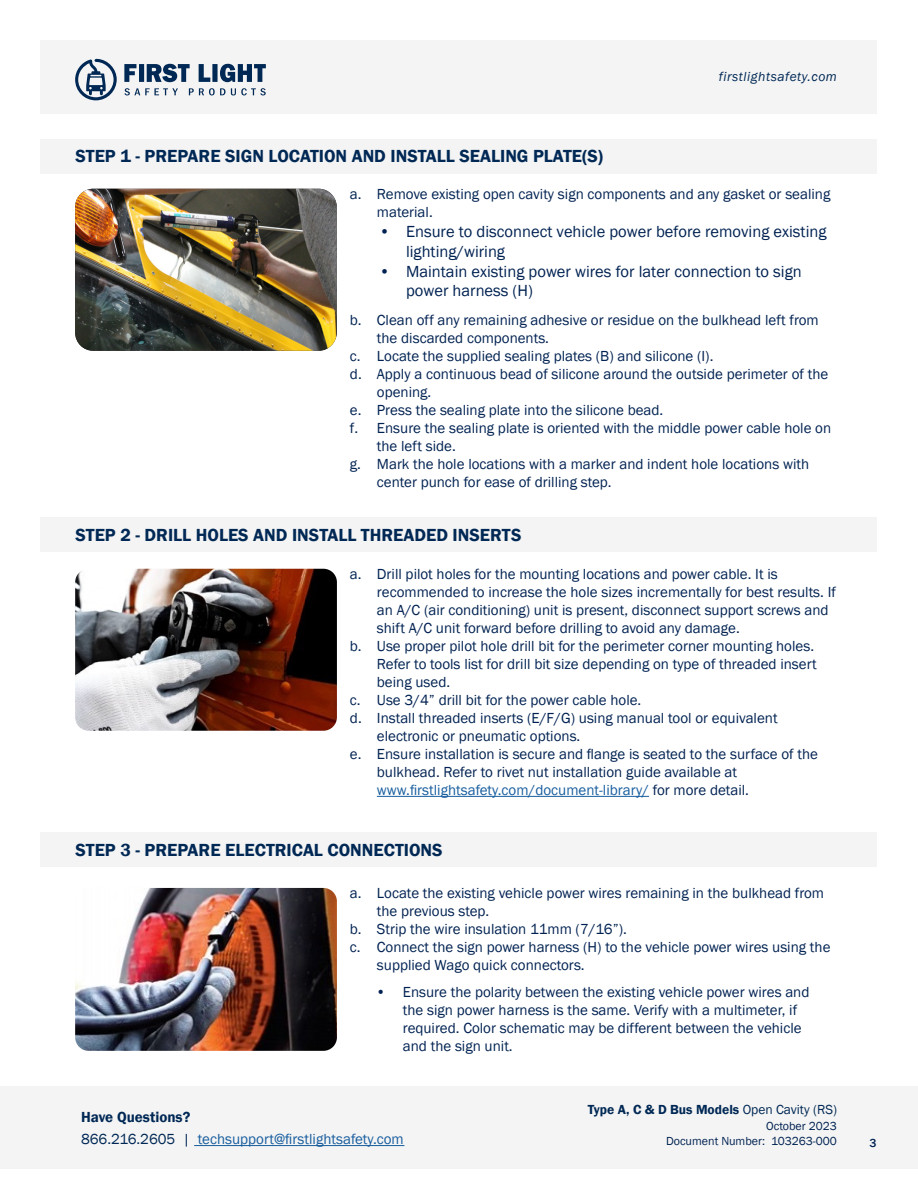
<style>
.page{position:relative;width:918px;height:1188px;background:#fff}
.page>*{position:absolute;margin:0;border:0;box-sizing:border-box;transform-origin:0 0}
.t1{font:600 18px "Franklin Gothic";color:#002855}
.t2{font:16.5px/19.8px "Franklin Gothic";color:#002252}
.t3{font:15px/18px "Franklin Gothic";color:#002252}
.t4{font:15px "Franklin Gothic";color:#175d9e}
.t5{font:600 15px "Franklin Gothic";color:#002855}
.t6{font:600 13.5px "Franklin Gothic";color:#002855}
.t7{font:italic 13.5px "Franklin Gothic";letter-spacing:.04em;color:#002855}
.t8{font:12px "Franklin Gothic";color:#002252}
.t9{font:500 12px "Franklin Gothic";color:#002252}
.s1{color:#175d9e}
.s2{color:#002855}
.s3{font-weight:400}
</style>
<div class="page">
<div style="left:40px;top:40px;width:838px;height:74px;background:#f4f4f4"></div>
<svg style="left:199px;top:64px;width:67px;height:18px"></svg>
<svg style="left:124px;top:88px;width:54px;height:7px"></svg>
<svg style="left:189px;top:88px;width:77px;height:7px"></svg>
<svg style="left:124px;top:64px;width:66px;height:18px"></svg>
<svg style="left:75px;top:59px;width:42px;height:41px"></svg>
<div style="left:1px;top:1086px;width:917px;height:82px;background:#f4f4f4"></div>
<hr style="left:194px;top:1145px;width:210px;height:1px;background:#175d9e">
<img style="left:75px;top:888px;width:262px;height:163px">
<div style="left:40px;top:832px;width:838px;height:35px;background:#f4f4f4"></div>
<hr style="left:377px;top:796px;width:272px;height:1px;background:#175d9e">
<img style="left:75px;top:569px;width:262px;height:162px">
<div style="left:40px;top:517px;width:838px;height:35px;background:#f4f4f4"></div>
<div style="left:40px;top:139px;width:838px;height:34px;background:#f4f4f4"></div>
<img style="left:75px;top:189px;width:262px;height:162px">
<p class="t1" style="left:75px;top:145px;width:529px">STEP 1 - PREPARE SIGN LOCATION AND INSTALL SEALING PLATE(S)</p>
<p class="t7" style="left:719px;top:68px;width:120px">firstlightsafety.com</p>
<p class="t3" style="left:377px;top:186px;width:455px;text-indent:-27px">a. Remove existing open cavity sign components and any gasket or sealing material.</p>
<p class="t2" style="left:406px;top:222px;width:422px;text-indent:-27px">• Ensure to disconnect vehicle power before removing existing lighting/wiring</p>
<p class="t2" style="left:406px;top:262px;width:397px;text-indent:-27px">• Maintain existing power wires for later connection to sign power harness (H)</p>
<p class="t3" style="left:377px;top:312px;width:443px;text-indent:-27px">b. Clean off any remaining adhesive or residue on the bulkhead left from the discarded components.</p>
<p class="t3" style="left:350px;top:348px;width:365px">c. Locate the supplied sealing plates (B) and silicone (I).</p>
<p class="t3" style="left:377px;top:366px;width:453px;text-indent:-27px">d. Apply a continuous bead of silicone around the outside perimeter of the opening.</p>
<p class="t3" style="left:350px;top:402px;width:315px">e. Press the sealing plate into the silicone bead.</p>
<p class="t3" style="left:377px;top:420px;width:456px;text-indent:-27px">f. Ensure the sealing plate is oriented with the middle power cable hole on the left side.</p>
<p class="t3" style="left:377px;top:456px;width:434px;text-indent:-27px">g. Mark the hole locations with a marker and indent hole locations with center punch for ease of drilling step.</p>
<p class="t1" style="left:75px;top:523px;width:448px">STEP 2 - DRILL HOLES AND INSTALL THREADED INSERTS</p>
<p class="t3" style="left:377px;top:566px;width:461px;text-indent:-27px">a. Drill pilot holes for the mounting locations and power cable. It is recommended to increase the hole sizes incrementally for best results. If an A/C (air conditioning) unit is present, disconnect support screws and shift A/C unit forward before drilling to avoid any damage.</p>
<p class="t3" style="left:377px;top:638px;width:441px;text-indent:-27px">b. Use proper pilot hole drill bit for the perimeter corner mounting holes.<br>Refer to tools list for drill bit size depending on type of threaded insert being used.</p>
<p class="t3" style="left:350px;top:692px;width:293px">c. Use 3/4” drill bit for the power cable hole.</p>
<p class="t3" style="left:377px;top:710px;width:402px;text-indent:-27px">d. Install threaded inserts (E/F/G) using manual tool or equivalent electronic or pneumatic options.</p>
<p class="t3" style="left:377px;top:746px;width:443px;text-indent:-27px">e. Ensure installation is secure and flange is seated to the surface of the bulkhead. Refer to rivet nut installation guide available at <span class="s1">www.firstlightsafety.com/document-library/</span> for more detail.</p>
<p class="t1" style="left:75px;top:838px;width:369px">STEP 3 - PREPARE ELECTRICAL CONNECTIONS</p>
<p class="t3" style="left:377px;top:885px;width:449px;text-indent:-27px">a. Locate the existing vehicle power wires remaining in the bulkhead from the previous step.</p>
<p class="t3" style="left:350px;top:921px;width:278px">b. Strip the wire insulation 11mm (7/16”).</p>
<p class="t3" style="left:377px;top:939px;width:455px;text-indent:-27px">c. Connect the sign power harness (H) to the vehicle power wires using the supplied Wago quick connectors.</p>
<p class="t3" style="left:403px;top:983px;width:408px;text-indent:-27px">• Ensure the polarity between the existing vehicle power wires and the sign power harness is the same. Verify with a multimeter, if required. Color schematic may be different between the vehicle and the sign unit.</p>
<p class="t5" style="left:81px;top:1108px;width:111px">Have Questions?</p>
<p class="t4" style="left:81px;top:1130px;width:324px"><span class="s2">866.216.2605 |</span> techsupport@firstlightsafety.com</p>
<p class="t6" style="left:588px;top:1101px;width:251px">Type A, C &amp; D Bus Models <span class="s3">Open Cavity (RS)</span></p>
<p class="t8" style="left:766px;top:1119px;width:72px">October 2023</p>
<p class="t8" style="left:666px;top:1134px;width:172px">Document Number: 103263-000</p>
<p class="t9" style="left:870px;top:1136px;width:9px">3</p>
</div>
